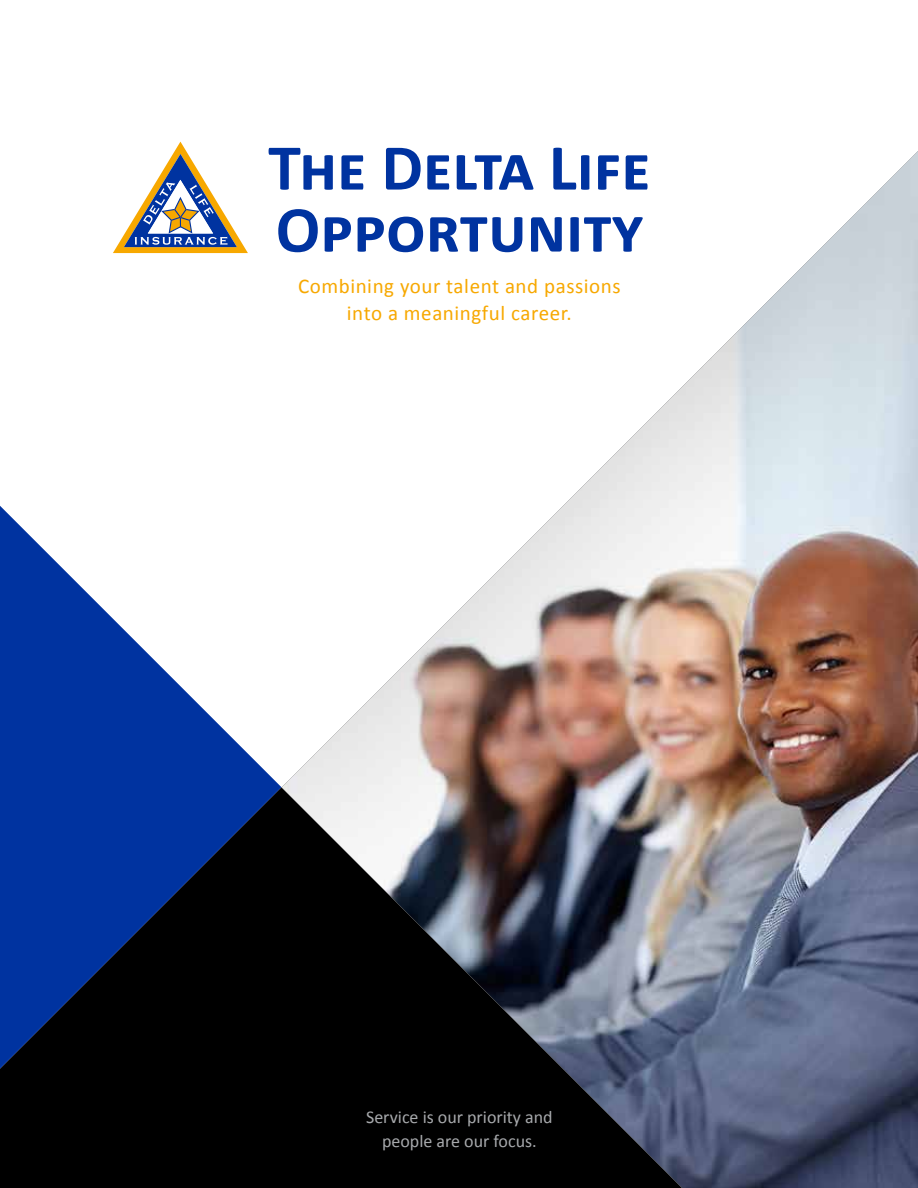
<style>
.page{position:relative;width:918px;height:1188px;background:#fff}
.page>*{position:absolute;margin:0;border:0;box-sizing:border-box;transform-origin:0 0}
.t1{font:700 66px/61.9px "Calibri";color:#0033a0}
.t2{font:21px/27px "Calibri";letter-spacing:.025em;color:#f7a800;text-align:center}
.t3{font:18px/24px "Calibri";color:#a7a9ac;text-align:center}
</style>
<div class="page">
<img style="left:283px;top:151px;width:635px;height:1037px">
<svg style="left:0;top:506px;width:283px;height:682px"></svg>
<svg style="left:113px;top:142px;width:135px;height:111px"></svg>
<h1 class="t1" style="left:268px;top:134px;width:384px">The Delta Life<br>Opportunity</h1>
<p class="t2" style="left:298px;top:272px;width:324px">Combining your talent and passions into a meaningful career.</p>
<p class="t3" style="left:366px;top:1104px;width:188px">Service is our priority and people are our focus.</p>
</div>
